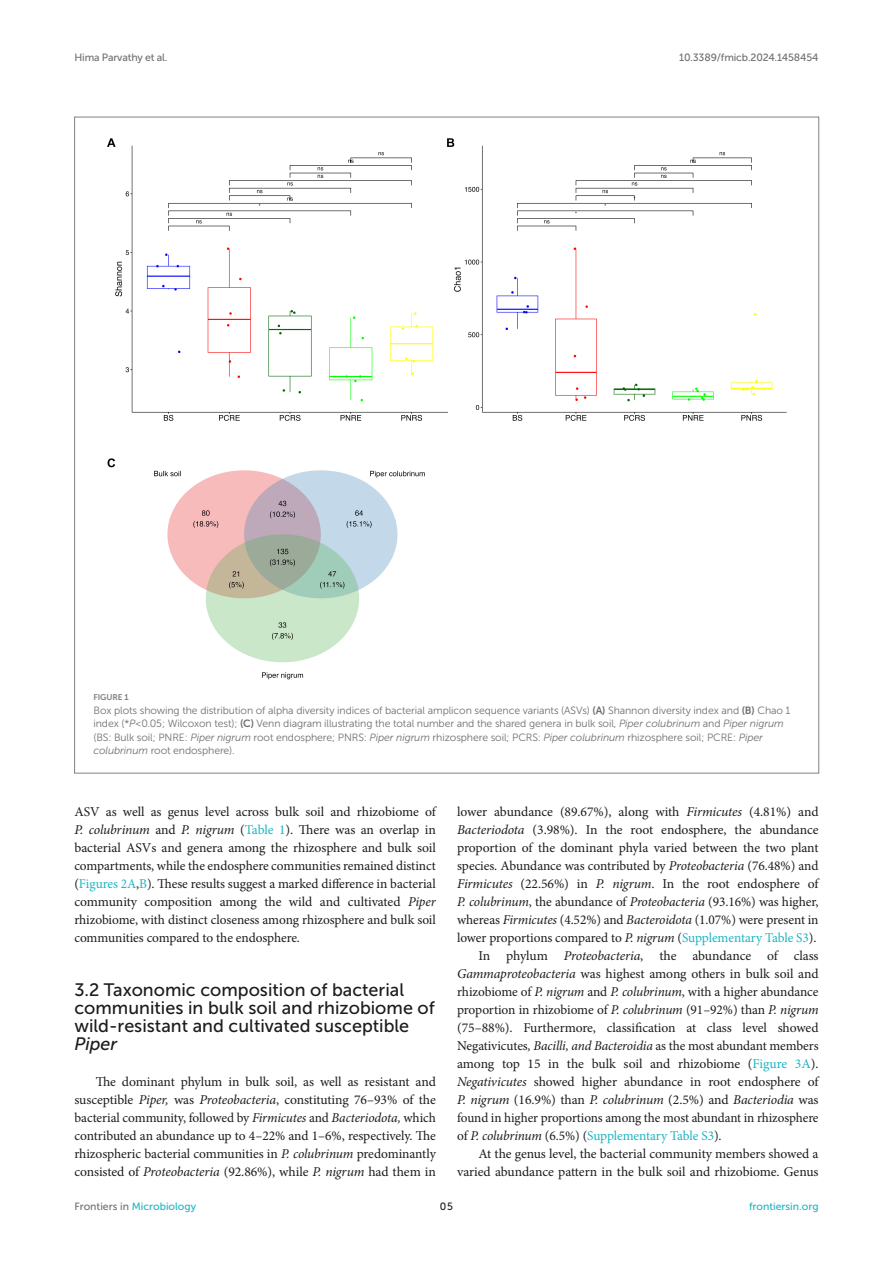
<style>
.page{position:relative;width:893px;height:1263px;background:#fff}
.page>*{position:absolute;margin:0;border:0;box-sizing:border-box;transform-origin:0 0}
.HEAD_2{font:18px/18px "Museo Sans 500";color:#1b1c1b}
.TEXT{font:13.5px/18px "Minion Pro";letter-spacing:-.01em;color:#1b1c1b;text-align:justify}
.TEXT_FLUSH{font:13.5px/18px "Minion Pro";letter-spacing:-.005em;color:#1b1c1b;text-align:justify}
.FIG_LEG{font:10.5px/13.5px "Museo Sans 300";letter-spacing:-.01em;color:#706f70}
.t1{font:10.5px "Museo Sans 500";letter-spacing:-.015em;color:#706f70}
.t2{font:10.5px "Museo Sans 500";color:#1db5c3}
.t3{font:10.5px "Museo Sans 500";color:#1b1c1b}
.FIG_HD{font:8.25px "Museo Sans 700";letter-spacing:-.01em;color:#7e7f7f}
.s1{font-family:"Museo Sans 700"}
.s2{font-style:italic}
.s3{color:#1db5c3}
.s4{color:#706f70}
</style>
<div class="page">
<img style="left:107px;top:138px;width:680px;height:542px">
<p class="t1" style="left:74px;top:51px;width:95px">Hima Parvathy et al.</p>
<p class="t1" style="left:679px;top:51px;width:141px">10.3389/fmicb.2024.1458454</p>
<p class="FIG_HD" style="left:94px;top:693px;width:37px">FIGURE 1</p>
<p class="FIG_LEG" style="left:94px;top:703px;width:698px">Box plots showing the distribution of alpha diversity indices of bacterial amplicon sequence variants (ASVs) <span class="s1">(A)</span> Shannon diversity index and <span class="s1">(B)</span> Chao 1 index (*<span class="s2">P</span>&lt;0.05; Wilcoxon test); <span class="s1">(C)</span> Venn diagram illustrating the total number and the shared genera in bulk soil, <span class="s2">Piper colubrinum</span> and <span class="s2">Piper nigrum </span>(BS: Bulk soil; PNRE: <span class="s2">Piper nigrum</span> root endosphere; PNRS: <span class="s2">Piper nigrum</span> rhizosphere soil; PCRS: <span class="s2">Piper colubrinum</span> rhizosphere soil; PCRE: <span class="s2">Piper colubrinum</span> root endosphere).</p>
<p class="TEXT" style="left:74px;top:803px;width:363px">ASV as well as genus level across bulk soil and rhizobiome of <span class="s2">P. colubrinum</span> and <span class="s2">P. nigrum</span> (<span class="s3">Table 1</span>). There was an overlap in bacterial ASVs and genera among the rhizosphere and bulk soil compartments, while the endosphere communities remained distinct (<span class="s3">Figures 2A</span>,<span class="s3">B</span>). These results suggest a marked difference in bacterial community composition among the wild and cultivated <span class="s2">Piper </span>rhizobiome, with distinct closeness among rhizosphere and bulk soil communities compared to the endosphere.</p>
<p class="HEAD_2" style="left:74px;top:981px;width:362px">3.2 Taxonomic composition of bacterial communities in bulk soil and rhizobiome of wild-resistant and cultivated susceptible <span class="s2">Piper</span></p>
<p class="TEXT_FLUSH" style="left:74px;top:1073px;width:363px;text-indent:21px">The dominant phylum in bulk soil, as well as resistant and susceptible <span class="s2">Piper,</span> was <span class="s2">Proteobacteria</span>, constituting 76–93% of the bacterial community, followed by <span class="s2">Firmicutes</span> and <span class="s2">Bacteriodota,</span> which contributed an abundance up to 4–22% and 1–6%, respectively. The rhizospheric bacterial communities in <span class="s2">P. colubrinum</span> predominantly consisted of <span class="s2">Proteobacteria</span> (92.86%), while <span class="s2">P. nigrum</span> had them in</p>
<p class="TEXT_FLUSH" style="left:457px;top:803px;width:363px">lower abundance (89.67%), along with <span class="s2">Firmicutes</span> (4.81%) and <span class="s2">Bacteriodota</span> (3.98%). In the root endosphere, the abundance proportion of the dominant phyla varied between the two plant species. Abundance was contributed by <span class="s2">Proteobacteria</span> (76.48%) and <span class="s2">Firmicutes</span> (22.56%) in <span class="s2">P. nigrum</span>. In the root endosphere of <span class="s2">P. colubrinum</span>, the abundance of <span class="s2">Proteobacteria</span> (93.16%) was higher, whereas <span class="s2">Firmicutes</span> (4.52%) and <span class="s2">Bacteroidota</span> (1.07%) were present in lower proportions compared to <span class="s2">P. nigrum</span> (<span class="s3">Supplementary Table S3</span>).</p>
<p class="TEXT" style="left:457px;top:947px;width:363px;text-indent:21px">In phylum <span class="s2">Proteobacteria</span>, the abundance of class <span class="s2">Gammaproteobacteria</span> was highest among others in bulk soil and rhizobiome of <span class="s2">P. nigrum</span> and <span class="s2">P. colubrinum</span>, with a higher abundance proportion in rhizobiome of <span class="s2">P. colubrinum</span> (91–92%) than <span class="s2">P. nigrum </span>(75–88%). Furthermore, classification at class level showed Negativicutes<span class="s2">, Bacilli, and Bacteroidia</span> as the most abundant members among top 15 in the bulk soil and rhizobiome (<span class="s3">Figure 3A</span>).<br><span class="s2">Negativicutes</span> showed higher abundance in root endosphere of <span class="s2">P. nigrum</span> (16.9%) than <span class="s2">P. colubrinum</span> (2.5%) and <span class="s2">Bacteriodia</span> was found in higher proportions among the most abundant in rhizosphere of <span class="s2">P. colubrinum</span> (6.5%) (<span class="s3">Supplementary Table S3</span>).</p>
<p class="TEXT" style="left:457px;top:1145px;width:363px;text-align:right">At the genus level, the bacterial community members showed a varied abundance pattern in the bulk soil and rhizobiome. Genus</p>
<p class="t2" style="left:74px;top:1200px;width:123px"><span class="s4">Frontiers in</span> Microbiology</p>
<p class="t3" style="left:440px;top:1200px;width:14px">05</p>
<p class="t2" style="left:749px;top:1200px;width:71px">frontiersin.org</p>
</div>
